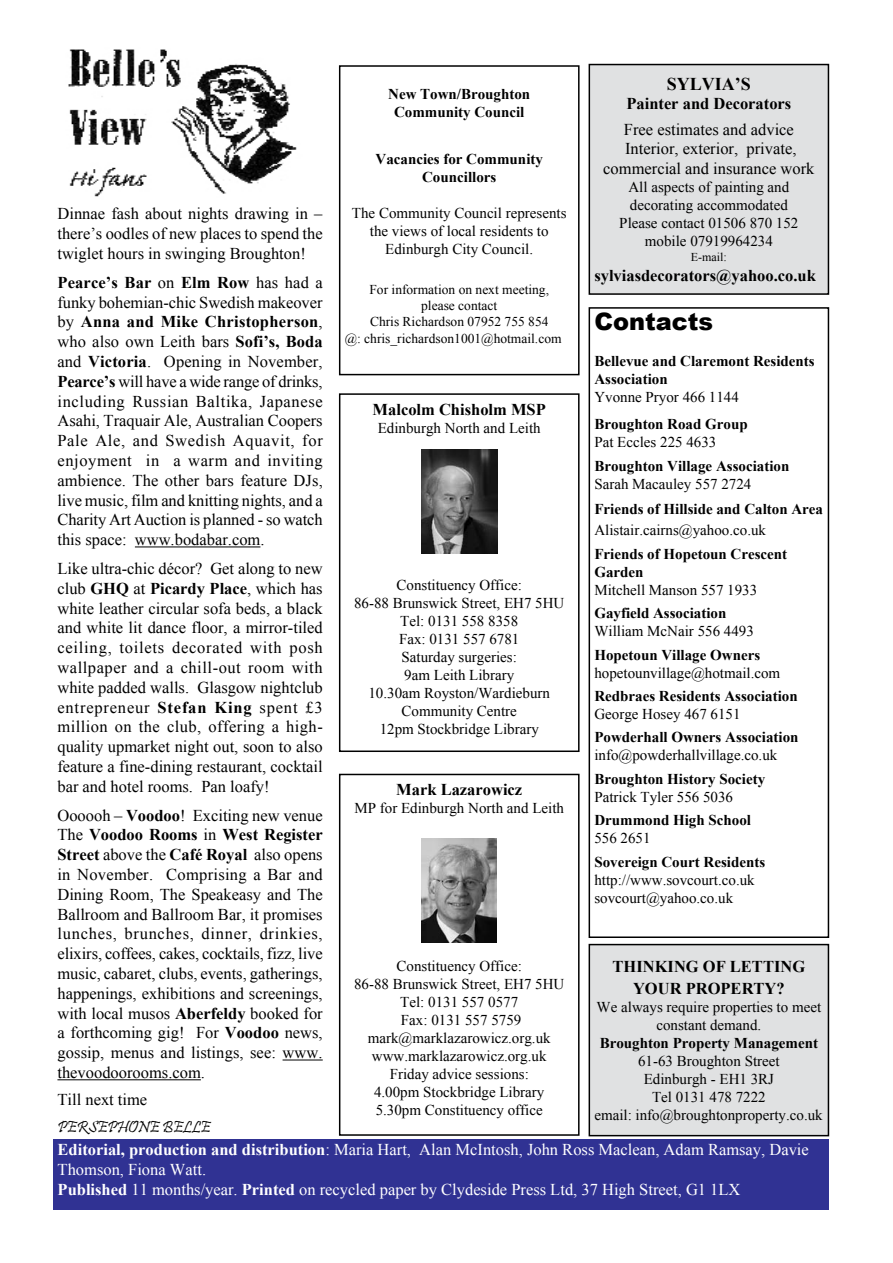
<style>
.page{position:relative;width:893px;height:1263px;background:#fff}
.page>*{position:absolute;margin:0;border:0;box-sizing:border-box;transform-origin:0 0}
.t1{font:900 24px "Arial";color:#000}
.t2{font:700 18px "Times New Roman";color:#000}
.t3{font:16.5px/19.8px "Times New Roman";color:#000;text-align:justify}
.t4{font:16.5px/19.8px "Times New Roman";color:#fff}
.t5{font:700 16.5px/21.6px "Times New Roman";color:#000;text-align:center}
.t6{font:16.5px "Pristina";color:#000}
.t7{font:15px/18px "Times New Roman";color:#000;text-align:center}
.t8{font:700 15px/18px "Times New Roman";color:#000;text-align:center}
.t9{font:13.5px "Times New Roman";color:#000}
.t10{font:12px "Times New Roman";color:#000}
.s1{font-weight:700}
</style>
<div class="page">
<img style="left:68px;top:49px;width:229px;height:148px">
<hr style="left:135px;top:546px;width:125px;height:1px;background:#000">
<hr style="left:283px;top:1059px;width:40px;height:1px;background:#000">
<hr style="left:57px;top:1079px;width:144px;height:1px;background:#000">
<div style="left:339px;top:65px;width:241px;height:310px;border:2px solid #000"></div>
<div style="left:589px;top:65px;width:239px;height:229px;background:#e0e1e2"></div>
<div style="left:589px;top:64px;width:240px;height:231px;border:2px solid #000"></div>
<div style="left:589px;top:307px;width:240px;height:631px;border:2px solid #000"></div>
<div style="left:339px;top:393px;width:241px;height:359px;border:2px solid #000"></div>
<img style="left:421px;top:449px;width:76px;height:105px">
<div style="left:339px;top:774px;width:241px;height:362px;border:2px solid #000"></div>
<img style="left:421px;top:838px;width:76px;height:104px">
<div style="left:589px;top:944px;width:239px;height:192px;background:#e0e1e2"></div>
<div style="left:589px;top:944px;width:240px;height:192px;border:2px solid #000"></div>
<div style="left:53px;top:1139px;width:776px;height:71px;background:#303293"></div>
<p class="t2" style="left:667px;top:71px;width:86px">SYLVIA’S</p>
<p class="t5" style="left:626px;top:93px;width:166px">Painter and Decorators</p>
<p class="t3" style="left:603px;top:119px;width:213px;text-align:center">Free estimates and advice<br>Interior, exterior, private, commercial and insurance work</p>
<p class="t7" style="left:619px;top:178px;width:181px">All aspects of painting and decorating accommodated<br>Please contact 01506 870 152 mobile 07919964234</p>
<p class="t10" style="left:691px;top:249px;width:37px">E-mail:</p>
<p class="t5" style="left:594px;top:264px;width:223px">sylviasdecorators@yahoo.co.uk</p>
<h1 class="t1" style="left:594px;top:304px;width:120px">Contacts</h1>
<p class="t8" style="left:594px;top:352px;width:222px;text-align:left">Bellevue and Claremont Residents<br>Association</p>
<p class="t7" style="left:594px;top:388px;width:146px">Yvonne Pryor 466 1144</p>
<p class="t8" style="left:594px;top:415px;width:155px">Broughton Road Group</p>
<p class="t7" style="left:594px;top:433px;width:124px">Pat Eccles 225 4633</p>
<p class="t8" style="left:594px;top:456px;width:197px">Broughton Village Association</p>
<p class="t7" style="left:594px;top:474px;width:159px">Sarah Macauley 557 2724</p>
<p class="t8" style="left:594px;top:499px;width:230px">Friends of Hillside and Calton Area</p>
<p class="t7" style="left:594px;top:521px;width:173px">Alistair.cairns@yahoo.co.uk</p>
<p class="t8" style="left:594px;top:544px;width:194px;text-align:left">Friends of Hopetoun Crescent<br>Garden</p>
<p class="t7" style="left:594px;top:580px;width:164px">Mitchell Manson 557 1933</p>
<p class="t8" style="left:594px;top:604px;width:134px">Gayfield Association</p>
<p class="t7" style="left:594px;top:622px;width:161px">William McNair 556 4493</p>
<p class="t8" style="left:594px;top:645px;width:167px">Hopetoun Village Owners</p>
<p class="t7" style="left:594px;top:663px;width:187px">hopetounvillage@hotmail.com</p>
<p class="t8" style="left:594px;top:686px;width:205px">Redbraes Residents Association</p>
<p class="t7" style="left:594px;top:705px;width:148px">George Hosey 467 6151</p>
<p class="t8" style="left:594px;top:728px;width:206px">Powderhall Owners Association</p>
<p class="t7" style="left:594px;top:746px;width:184px">info@powderhallvillage.co.uk</p>
<p class="t8" style="left:594px;top:769px;width:172px">Broughton History Society</p>
<p class="t7" style="left:594px;top:787px;width:140px">Patrick Tyler 556 5036</p>
<p class="t8" style="left:594px;top:811px;width:158px">Drummond High School</p>
<p class="t7" style="left:594px;top:829px;width:58px">556 2651</p>
<p class="t8" style="left:594px;top:852px;width:172px">Sovereign Court Residents</p>
<p class="t7" style="left:594px;top:870px;width:162px;text-align:left">http://www.sovcourt.co.uk sovcourt@yahoo.co.uk</p>
<p class="t8" style="left:388px;top:85px;width:144px">New Town/Broughton<br>Community Council</p>
<p class="t8" style="left:375px;top:149px;width:169px">Vacancies for Community<br>Councillors</p>
<p class="t7" style="left:352px;top:203px;width:216px">The Community Council represents the views of local residents to<br>Edinburgh City Council.</p>
<p class="t9" style="left:369px;top:280px;width:181px">For information on next meeting,</p>
<p class="t9" style="left:421px;top:296px;width:78px">please contact</p>
<p class="t9" style="left:370px;top:313px;width:180px">Chris Richardson 07952 755 854</p>
<p class="t9" style="left:345px;top:329px;width:218px">@: chris_richardson1001@hotmail.com</p>
<p class="t3" style="left:57px;top:204px;width:267px">Dinnae fash about nights drawing in – there’s oodles of new places to spend the twiglet hours in swinging Broughton!</p>
<p class="t3" style="left:57px;top:272px;width:267px"><span class="s1">Pearce’s Bar</span> on <span class="s1">Elm Row</span> has had a funky bohemian-chic Swedish makeover by <span class="s1">Anna and Mike Christopherson</span>, who also own Leith bars <span class="s1">Sofi’s, Boda </span>and <span class="s1">Victoria</span>. Opening in November, <span class="s1">Pearce’s</span> will have a wide range of drinks, including Russian Baltika, Japanese Asahi, Traquair Ale, Australian Coopers Pale Ale, and Swedish Aquavit, for enjoyment in a warm and inviting ambience. The other bars feature DJs, live music, film and knitting nights, and a Charity Art Auction is planned - so watch this space: www.bodabar.com.</p>
<p class="t3" style="left:57px;top:558px;width:267px">Like ultra-chic décor? Get along to new club <span class="s1">GHQ</span> at <span class="s1">Picardy Place</span>, which has white leather circular sofa beds, a black and white lit dance floor, a mirror-tiled ceiling, toilets decorated with posh wallpaper and a chill-out room with white padded walls. Glasgow nightclub entrepreneur <span class="s1">Stefan King</span> spent £3 million on the club, offering a high&shy;quality upmarket night out, soon to also feature a fine-dining restaurant, cocktail bar and hotel rooms. Pan loafy!</p>
<p class="t3" style="left:57px;top:805px;width:267px">Oooooh – <span class="s1">Voodoo</span>! Exciting new venue The <span class="s1">Voodoo Rooms</span> in <span class="s1">West Register Street</span> above the <span class="s1">Café Royal</span> also opens in November. Comprising a Bar and Dining Room, The Speakeasy and The Ballroom and Ballroom Bar, it promises lunches, brunches, dinner, drinkies, elixirs, coffees, cakes, cocktails, fizz, live music, cabaret, clubs, events, gatherings, happenings, exhibitions and screenings, with local musos <span class="s1">Aberfeldy</span> booked for a forthcoming gig! For <span class="s1">Voodoo</span> news, gossip, menus and listings, see: www. thevoodoorooms.com.</p>
<p class="t3" style="left:57px;top:1089px;width:91px">Till next time</p>
<p class="t6" style="left:57px;top:1118px;width:154px">PERSEPHONE BELLE</p>
<p class="t5" style="left:373px;top:398px;width:175px">Malcolm Chisholm MSP</p>
<p class="t7" style="left:378px;top:418px;width:164px">Edinburgh North and Leith</p>
<p class="t7" style="left:354px;top:576px;width:212px">Constituency Office:<br>86-88 Brunswick Street, EH7 5HU<br>Tel: 0131 558 8358<br>Fax: 0131 557 6781<br>Saturday surgeries:<br>9am Leith Library<br>10.30am Royston/Wardieburn<br>Community Centre<br>12pm Stockbridge Library</p>
<p class="t5" style="left:396px;top:778px;width:128px">Mark Lazarowicz</p>
<p class="t7" style="left:354px;top:799px;width:211px">MP for Edinburgh North and Leith</p>
<p class="t7" style="left:354px;top:956px;width:212px">Constituency Office:<br>86-88 Brunswick Street, EH7 5HU<br>Tel: 0131 557 0577<br>Fax: 0131 557 5759 mark@marklazarowicz.org.uk www.marklazarowicz.org.uk<br>Friday advice sessions:<br>4.00pm Stockbridge Library<br>5.30pm Constituency office</p>
<p class="t5" style="left:613px;top:956px;width:194px">THINKING OF LETTING<br>YOUR PROPERTY?</p>
<p class="t7" style="left:597px;top:998px;width:226px">We always require properties to meet constant demand.</p>
<p class="t8" style="left:600px;top:1034px;width:220px">Broughton Property Management</p>
<p class="t7" style="left:594px;top:1052px;width:230px">61-63 Broughton Street<br>Edinburgh - EH1 3RJ<br>Tel 0131 478 7222<br>email: info@broughtonproperty.co.uk</p>
<p class="t4" style="left:58px;top:1140px;width:753px"><span class="s1">Editorial, production and distribution</span>: Maria Hart, Alan McIntosh, John Ross Maclean, Adam Ramsay, Davie<br>Thomson, Fiona Watt.<br><span class="s1">Published</span> 11 months/year. <span class="s1">Printed</span> on recycled paper by Clydeside Press Ltd, 37 High Street, G1 1LX</p>
</div>
